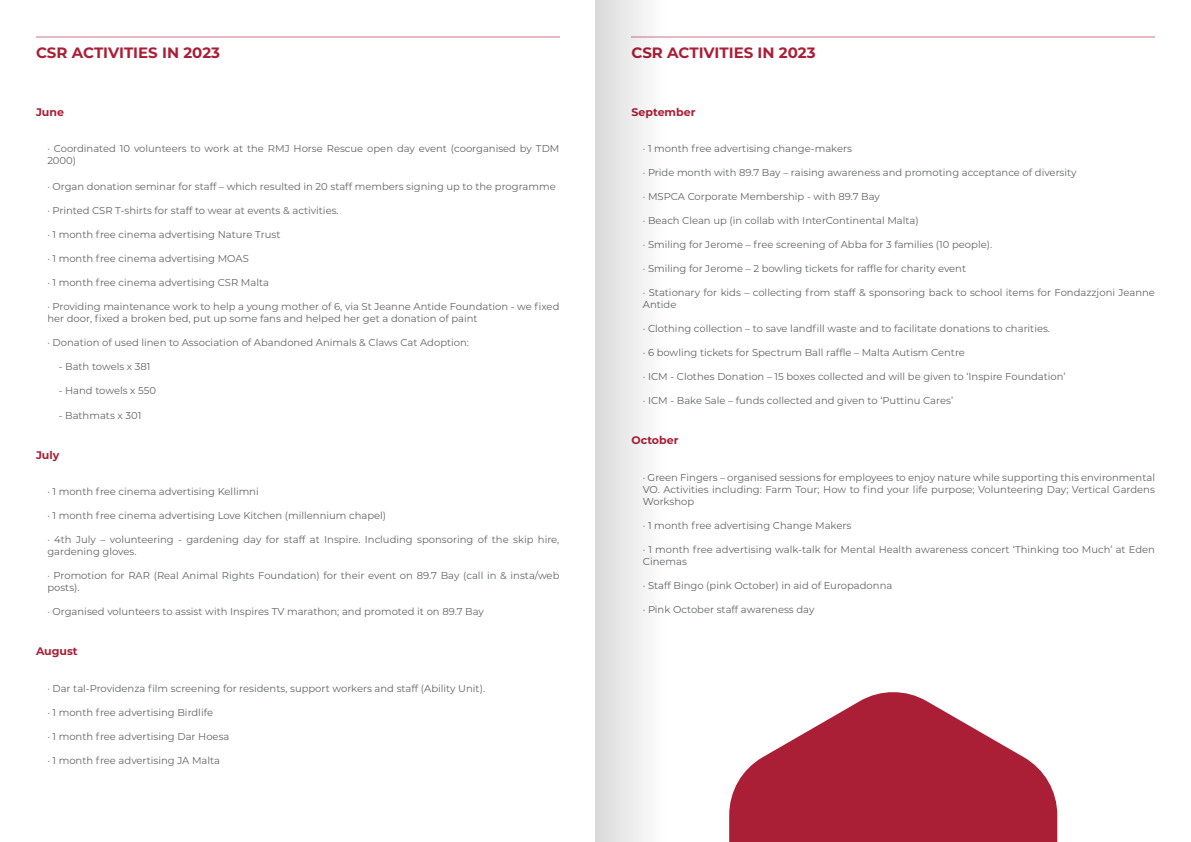
<style>
.page{position:relative;width:1191px;height:842px;background:#fff}
.page>*{position:absolute;margin:0;border:0;box-sizing:border-box;transform-origin:0 0}
.t1{font:700 15px "Montserrat";color:#aa1e36}
.t2{font:700 11px "Montserrat";color:#aa1e36}
.t3{font:10px/12px "Montserrat";color:#636466}
</style>
<div class="page">
<hr style="left:36px;top:36px;width:523px;height:1px;background:#aa1e36">
<hr style="left:631px;top:36px;width:524px;height:1px;background:#aa1e36">
<svg style="left:729px;top:692px;width:328px;height:150px;fill:#aa1e36"></svg>
<div style="left:595px;top:0;width:78px;height:842px;background:linear-gradient(to right,#d9d9d9,#fff)"></div>
<h1 class="t1" style="left:36px;top:42px;width:185px">CSR ACTIVITIES IN 2023</h1>
<p class="t2" style="left:36px;top:104px;width:30px">June</p>
<p class="t3" style="left:47px;top:142px;width:513px">· Coordinated 10 volunteers to work at the RMJ Horse Rescue open day event (coorganised by TDM<br>2000)</p>
<p class="t3" style="left:47px;top:181px;width:510px">· Organ donation seminar for staff – which resulted in 20 staff members signing up to the programme</p>
<p class="t3" style="left:47px;top:205px;width:293px">· Printed CSR T-shirts for staff to wear at events &amp; activities.</p>
<p class="t3" style="left:47px;top:229px;width:234px">· 1 month free cinema advertising Nature Trust</p>
<p class="t3" style="left:47px;top:253px;width:203px">· 1 month free cinema advertising MOAS</p>
<p class="t3" style="left:47px;top:277px;width:223px">· 1 month free cinema advertising CSR Malta</p>
<p class="t3" style="left:47px;top:301px;width:513px">· Providing maintenance work to help a young mother of 6, via St Jeanne Antide Foundation - we fixed her door, fixed a broken bed, put up some fans and helped her get a donation of paint</p>
<p class="t3" style="left:47px;top:337px;width:423px">· Donation of used linen to Association of Abandoned Animals &amp; Claws Cat Adoption:</p>
<p class="t3" style="left:59px;top:361px;width:93px">- Bath towels x 381</p>
<p class="t3" style="left:59px;top:385px;width:99px">- Hand towels x 550</p>
<p class="t3" style="left:59px;top:409px;width:84px">- Bathmats x 301</p>
<p class="t2" style="left:36px;top:447px;width:25px">July</p>
<p class="t3" style="left:47px;top:485px;width:213px">· 1 month free cinema advertising Kellimni</p>
<p class="t3" style="left:47px;top:509px;width:340px">· 1 month free cinema advertising Love Kitchen (millennium chapel)</p>
<p class="t3" style="left:47px;top:533px;width:513px">· 4th July – volunteering - gardening day for staff at Inspire. Including sponsoring of the skip hire, gardening gloves.</p>
<p class="t3" style="left:47px;top:569px;width:513px">· Promotion for RAR (Real Animal Rights Foundation) for their event on 89.7 Bay (call in &amp; insta/web posts).</p>
<p class="t3" style="left:47px;top:605px;width:438px">· Organised volunteers to assist with Inspires TV marathon; and promoted it on 89.7 Bay</p>
<p class="t2" style="left:36px;top:643px;width:43px">August</p>
<p class="t3" style="left:47px;top:682px;width:439px">· Dar tal-Providenza film screening for residents, support workers and staff (Ability Unit).</p>
<p class="t3" style="left:47px;top:706px;width:167px">· 1 month free advertising Birdlife</p>
<p class="t3" style="left:47px;top:730px;width:184px">· 1 month free advertising Dar Hoesa</p>
<p class="t3" style="left:47px;top:754px;width:174px">· 1 month free advertising JA Malta</p>
<h1 class="t1" style="left:631px;top:42px;width:185px">CSR ACTIVITIES IN 2023</h1>
<p class="t2" style="left:631px;top:104px;width:65px">September</p>
<p class="t3" style="left:643px;top:142px;width:211px">· 1 month free advertising change-makers</p>
<p class="t3" style="left:643px;top:166px;width:435px">· Pride month with 89.7 Bay – raising awareness and promoting acceptance of diversity</p>
<p class="t3" style="left:643px;top:190px;width:239px">· MSPCA Corporate Membership - with 89.7 Bay</p>
<p class="t3" style="left:643px;top:214px;width:277px">· Beach Clean up (in collab with InterContinental Malta)</p>
<p class="t3" style="left:643px;top:238px;width:351px">· Smiling for Jerome – free screening of Abba for 3 families (10 people).</p>
<p class="t3" style="left:643px;top:262px;width:325px">· Smiling for Jerome – 2 bowling tickets for raffle for charity event</p>
<p class="t3" style="left:643px;top:286px;width:513px">· Stationary for kids – collecting from staff &amp; sponsoring back to school items for Fondazzjoni Jeanne<br>Antide</p>
<p class="t3" style="left:643px;top:322px;width:409px">· Clothing collection – to save landfill waste and to facilitate donations to charities.</p>
<p class="t3" style="left:643px;top:346px;width:323px">· 6 bowling tickets for Spectrum Ball raffle – Malta Autism Centre</p>
<p class="t3" style="left:643px;top:370px;width:424px">· ICM - Clothes Donation – 15 boxes collected and will be given to ‘Inspire Foundation’</p>
<p class="t3" style="left:643px;top:394px;width:312px">· ICM - Bake Sale – funds collected and given to ‘Puttinu Cares’</p>
<p class="t2" style="left:631px;top:432px;width:48px">October</p>
<p class="t3" style="left:643px;top:471px;width:513px;text-align:justify">· Green Fingers – organised sessions for employees to enjoy nature while supporting this environmental VO. Activities including: Farm Tour; How to find your life purpose; Volunteering Day; Vertical Gardens Workshop</p>
<p class="t3" style="left:643px;top:519px;width:210px">· 1 month free advertising Change Makers</p>
<p class="t3" style="left:643px;top:543px;width:513px">· 1 month free advertising walk-talk for Mental Health awareness concert ‘Thinking too Much’ at Eden<br>Cinemas</p>
<p class="t3" style="left:643px;top:579px;width:251px">· Staff Bingo (pink October) in aid of Europadonna</p>
<p class="t3" style="left:643px;top:603px;width:173px">· Pink October staff awareness day</p>
</div>
